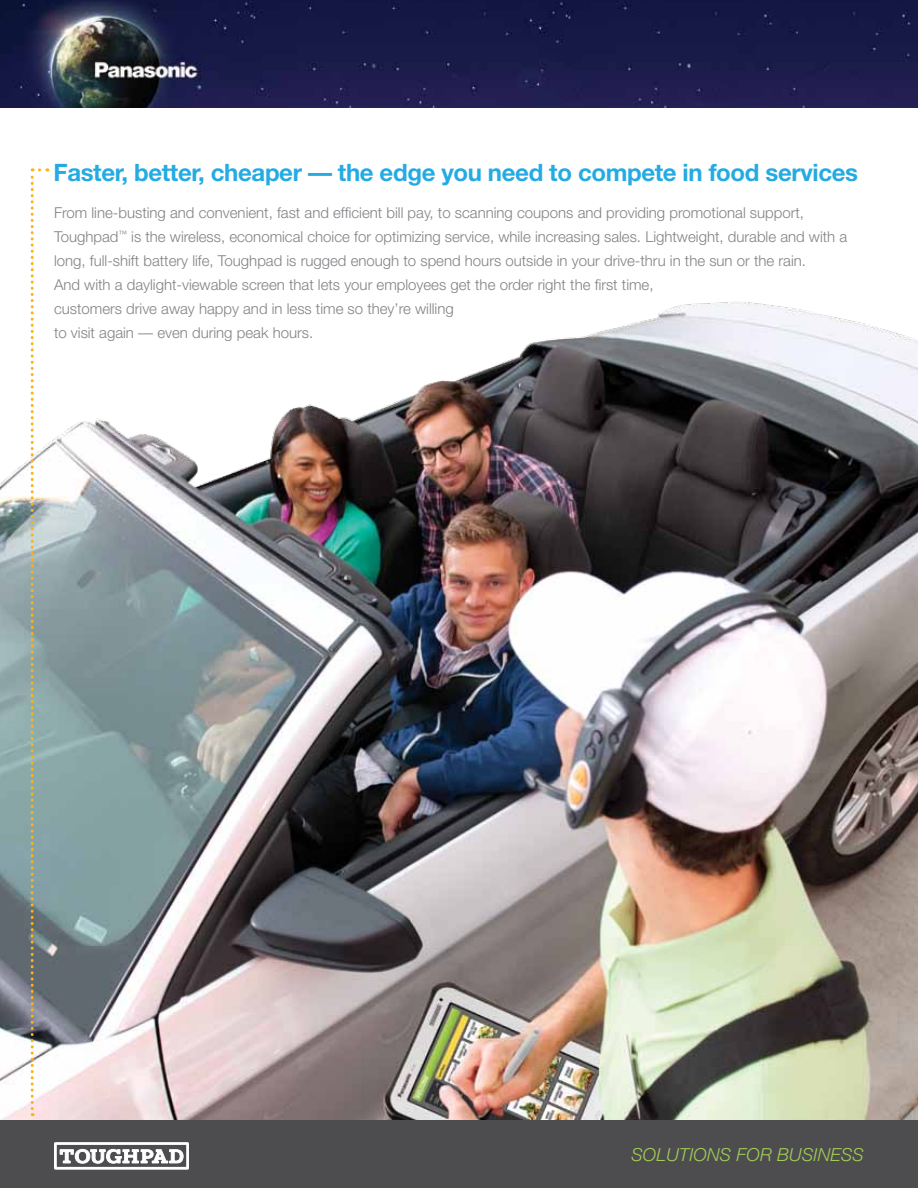
<style>
.page{position:relative;width:918px;height:1188px;background:#fff}
.page>*{position:absolute;margin:0;border:0;box-sizing:border-box;transform-origin:0 0}
.t1{font:700 24px "Helvetica Neue";letter-spacing:-.015em;color:#24abe2}
.t2{font:italic 300 18px "Helvetica Neue";letter-spacing:.01em;color:#a2ce55}
.t3{font:300 15px/24px "Helvetica Neue";color:#808285}
</style>
<div class="page">
<img style="left:0;top:275px;width:918px;height:845px">
<div style="left:0;top:1120px;width:918px;height:68px;background:#4d4d4f"></div>
<div style="left:54px;top:1142px;width:135px;height:28px;border:3px solid #fff"></div>
<svg style="left:60px;top:1149px;width:124px;height:15px"></svg>
<img style="left:0;top:0;width:918px;height:108px">
<svg style="left:31px;top:168px;width:3px;height:948px"></svg>
<svg style="left:40px;top:168px;width:8px;height:3px"></svg>
<h1 class="t1" style="left:53px;top:157px;width:806px">Faster, better, cheaper — the edge you need to compete in food services</h1>
<p class="t3" style="left:54px;top:201px;width:795px">From line-busting and convenient, fast and efficient bill pay, to scanning coupons and providing promotional support, Toughpad<sup>™</sup> is the wireless, economical choice for optimizing service, while increasing sales. Lightweight, durable and with a long, full-shift battery life, Toughpad is rugged enough to spend hours outside in your drive-thru in the sun or the rain.<br>And with a daylight-viewable screen that lets your employees get the order right the first time,<br>customers drive away happy and in less time so they’re willing<br>to visit again — even during peak hours.</p>
<p class="t2" style="left:631px;top:1144px;width:234px">SOLUTIONS FOR BUSINESS</p>
</div>
